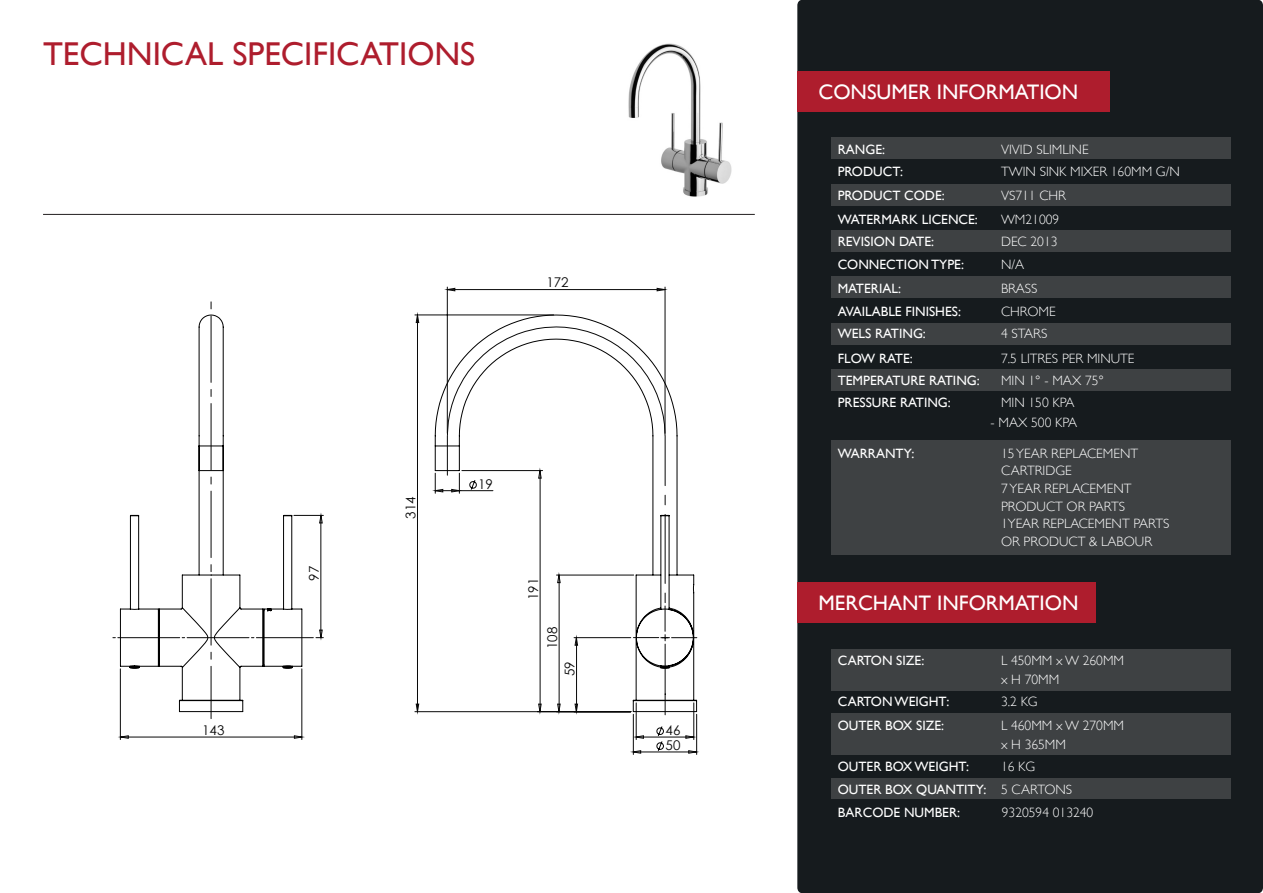
<style>
.page{position:relative;width:1263px;height:893px;background:#fff}
.page>*{position:absolute;margin:0;border:0;box-sizing:border-box;transform-origin:0 0}
.t1{font:33px "Gill Sans";color:#ae1d2d}
.t2{font:21px "Gill Sans";color:#fff}
.t3{font:300 13.5px "Gill Sans";color:#fff}
.t4{font:13.5px "Gill Sans";color:#fff}
.t5{font:13.35px "Century Gothic";color:#080808}
</style>
<div class="page">
<div style="left:797px;top:0;width:466px;height:893px;background:#161b1e"></div>
<div style="left:797px;top:582px;width:299px;height:41px;background:#ae1d2d"></div>
<div style="left:831px;top:138px;width:399px;height:21px;background:#3e4143"></div>
<div style="left:831px;top:184px;width:399px;height:21px;background:#3e4143"></div>
<div style="left:831px;top:230px;width:399px;height:22px;background:#3e4143"></div>
<div style="left:831px;top:277px;width:399px;height:21px;background:#3e4143"></div>
<div style="left:831px;top:323px;width:399px;height:21px;background:#3e4143"></div>
<div style="left:831px;top:369px;width:399px;height:21px;background:#3e4143"></div>
<div style="left:831px;top:440px;width:399px;height:115px;background:#3e4143"></div>
<div style="left:831px;top:649px;width:399px;height:41px;background:#3e4143"></div>
<div style="left:831px;top:714px;width:399px;height:41px;background:#3e4143"></div>
<div style="left:831px;top:779px;width:399px;height:20px;background:#3e4143"></div>
<div style="left:797px;top:71px;width:313px;height:41px;background:#ae1d2d"></div>
<hr style="left:120px;top:737px;width:182px;height:1px;background:#080808">
<hr style="left:120px;top:669px;width:1px;height:70px;background:#080808">
<hr style="left:302px;top:669px;width:1px;height:70px;background:#080808">
<hr style="left:636px;top:737px;width:58px;height:1px;background:#080808">
<hr style="left:693px;top:703px;width:1px;height:36px;background:#080808">
<hr style="left:636px;top:703px;width:1px;height:36px;background:#080808">
<hr style="left:633px;top:752px;width:64px;height:1px;background:#080808">
<hr style="left:696px;top:714px;width:1px;height:40px;background:#080808">
<hr style="left:633px;top:714px;width:1px;height:40px;background:#080808">
<hr style="left:447px;top:289px;width:218px;height:1px;background:#080808">
<hr style="left:665px;top:287px;width:1px;height:146px;background:#080808">
<hr style="left:447px;top:287px;width:1px;height:146px;background:#080808">
<svg style="left:120px;top:314px;width:577px;height:398px"></svg>
<img style="left:628px;top:43px;width:104px;height:154px">
<hr style="left:43px;top:214px;width:712px;height:1px;background:#231f20">
<p class="t1" style="left:43px;top:35px;width:434px">TECHNICAL SPECIFICATIONS</p>
<p class="t5" style="left:202px;top:721px;width:24px">143</p>
<p class="t5" style="left:305px;top:581px;width:16px;rotate:-90deg">97</p>
<p class="t5" style="left:546px;top:273px;width:24px">172</p>
<p class="t5" style="left:401px;top:519px;width:24px;rotate:-90deg">314</p>
<p class="t5" style="left:478px;top:474px;width:16px">19</p>
<p class="t5" style="left:524px;top:600px;width:24px;rotate:-90deg">191</p>
<p class="t5" style="left:543px;top:649px;width:24px;rotate:-90deg">108</p>
<p class="t5" style="left:560px;top:676px;width:16px;rotate:-90deg">59</p>
<p class="t5" style="left:666px;top:721px;width:16px">46</p>
<p class="t5" style="left:666px;top:736px;width:16px">50</p>
<p class="t2" style="left:818px;top:79px;width:261px">CONSUMER INFORMATION</p>
<p class="t4" style="left:838px;top:141px;width:49px">RANGE:</p>
<p class="t4" style="left:838px;top:164px;width:67px">PRODUCT:</p>
<p class="t3" style="left:1001px;top:141px;width:89px">VIVID SLIMLINE</p>
<p class="t3" style="left:1001px;top:164px;width:180px">TWIN SINK MIXER 160MM G/N</p>
<p class="t4" style="left:838px;top:187px;width:108px">PRODUCT CODE:</p>
<p class="t3" style="left:1001px;top:187px;width:66px">VS711 CHR</p>
<p class="t4" style="left:838px;top:211px;width:142px">WATERMARK LICENCE:</p>
<p class="t3" style="left:1001px;top:211px;width:60px">WM21009</p>
<p class="t4" style="left:838px;top:233px;width:98px">REVISION DATE:</p>
<p class="t3" style="left:1001px;top:233px;width:58px">DEC 2013</p>
<p class="t4" style="left:838px;top:257px;width:128px">CONNECTION TYPE:</p>
<p class="t3" style="left:1001px;top:257px;width:25px">N/A</p>
<p class="t4" style="left:838px;top:280px;width:65px">MATERIAL:</p>
<p class="t3" style="left:1001px;top:280px;width:38px">BRASS</p>
<p class="t4" style="left:838px;top:304px;width:125px">AVAILABLE FINISHES:</p>
<p class="t3" style="left:1001px;top:304px;width:56px">CHROME</p>
<p class="t4" style="left:838px;top:326px;width:90px">WELS RATING:</p>
<p class="t3" style="left:1001px;top:326px;width:48px">4 STARS</p>
<p class="t4" style="left:838px;top:350px;width:77px">FLOW RATE:</p>
<p class="t3" style="left:1001px;top:350px;width:135px">7.5 LITRES PER MINUTE</p>
<p class="t4" style="left:838px;top:373px;width:144px">TEMPERATURE RATING:</p>
<p class="t3" style="left:1001px;top:373px;width:104px">MIN 1° - MAX 75°</p>
<p class="t4" style="left:838px;top:395px;width:115px">PRESSURE RATING:</p>
<p class="t3" style="left:1001px;top:395px;width:75px">MIN 150 KPA</p>
<p class="t3" style="left:990px;top:415px;width:88px">- MAX 500 KPA</p>
<p class="t4" style="left:838px;top:445px;width:78px">WARRANTY:</p>
<p class="t3" style="left:1001px;top:445px;width:139px">15 YEAR REPLACEMENT</p>
<p class="t3" style="left:1001px;top:463px;width:72px">CARTRIDGE</p>
<p class="t3" style="left:1001px;top:480px;width:132px">7 YEAR REPLACEMENT</p>
<p class="t3" style="left:1001px;top:499px;width:126px">PRODUCT OR PARTS</p>
<p class="t3" style="left:1001px;top:516px;width:170px">1YEAR REPLACEMENT PARTS</p>
<p class="t3" style="left:1001px;top:533px;width:152px">OR PRODUCT &amp; LABOUR</p>
<p class="t2" style="left:818px;top:591px;width:262px">MERCHANT INFORMATION</p>
<p class="t4" style="left:838px;top:652px;width:88px">CARTON SIZE:</p>
<p class="t3" style="left:1001px;top:652px;width:125px">L 450MM x W 260MM</p>
<p class="t3" style="left:1001px;top:672px;width:60px">x H 70MM</p>
<p class="t4" style="left:838px;top:694px;width:113px">CARTON WEIGHT:</p>
<p class="t3" style="left:1001px;top:693px;width:38px">3.2 KG</p>
<p class="t4" style="left:838px;top:717px;width:108px">OUTER BOX SIZE:</p>
<p class="t3" style="left:1001px;top:717px;width:125px">L 460MM x W 270MM</p>
<p class="t3" style="left:1001px;top:737px;width:67px">x H 365MM</p>
<p class="t4" style="left:838px;top:759px;width:133px">OUTER BOX WEIGHT:</p>
<p class="t3" style="left:1001px;top:759px;width:36px">16 KG</p>
<p class="t4" style="left:838px;top:782px;width:150px">OUTER BOX QUANTITY:</p>
<p class="t3" style="left:1001px;top:782px;width:73px">5 CARTONS</p>
<p class="t4" style="left:838px;top:804px;width:124px">BARCODE NUMBER:</p>
<p class="t3" style="left:1002px;top:804px;width:93px">9320594 013240</p>
</div>
